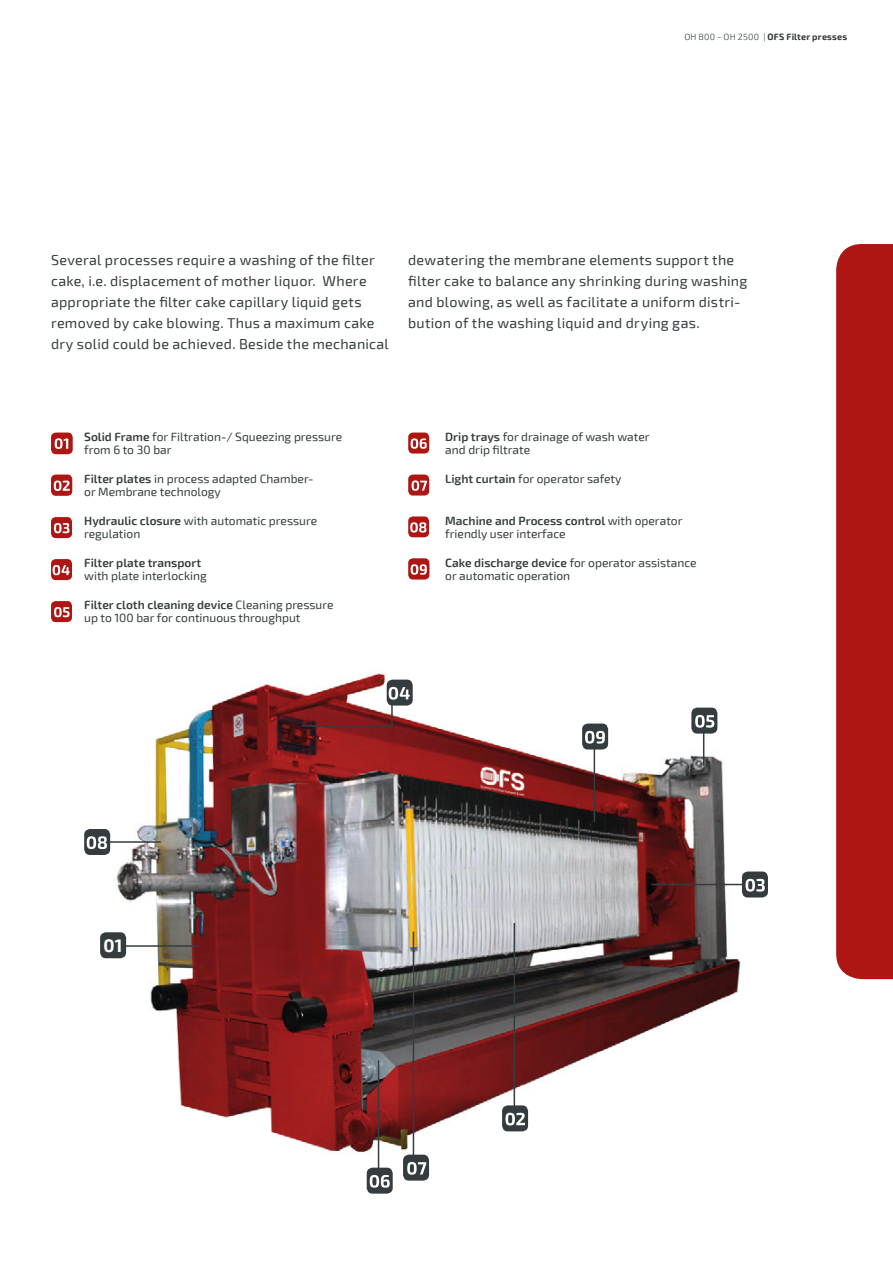
<style>
.page{position:relative;width:893px;height:1263px;background:#fff}
.page>*{position:absolute;margin:0;border:0;box-sizing:border-box;transform-origin:0 0}
.t1{font:700 17.85px "Exo 2";color:#fff}
.t2{font:14.25px/21px "Exo 2";letter-spacing:.015em;color:#343c3f}
.t3{font:12px/12.8px "Exo 2";color:#343c3f}
.t4{font:600 12px "Exo 2";color:#343c3f}
.t5{font:700 9px "Exo 2";letter-spacing:.025em;color:#343c3f}
.s1{font-weight:300}
.s2{font-weight:600}
.s3{font-weight:400}
</style>
<div class="page">
<img style="left:85px;top:673px;width:683px;height:494px">
<div style="left:100px;top:932px;width:26px;height:26px;background:#343c3f;border-radius:6px"></div>
<div style="left:691px;top:708px;width:26px;height:26px;background:#343c3f;border-radius:6px"></div>
<svg style="left:695px;top:715px;width:19px;height:13px"></svg>
<div style="left:367px;top:1167px;width:26px;height:26px;background:#343c3f;border-radius:6px"></div>
<svg style="left:370px;top:1175px;width:20px;height:13px"></svg>
<div style="left:51px;top:432px;width:22px;height:22px;background:#ae1614;border-radius:5px"></div>
<svg style="left:55px;top:438px;width:13px;height:11px"></svg>
<div style="left:51px;top:474px;width:21px;height:22px;background:#ae1614;border-radius:5px"></div>
<svg style="left:54px;top:480px;width:16px;height:11px"></svg>
<div style="left:51px;top:517px;width:21px;height:21px;background:#ae1614;border-radius:5px"></div>
<svg style="left:54px;top:523px;width:15px;height:10px"></svg>
<div style="left:51px;top:559px;width:21px;height:21px;background:#ae1614;border-radius:5px"></div>
<svg style="left:53px;top:565px;width:17px;height:10px"></svg>
<div style="left:51px;top:601px;width:21px;height:21px;background:#ae1614;border-radius:5px"></div>
<svg style="left:54px;top:607px;width:16px;height:10px"></svg>
<div style="left:408px;top:432px;width:21px;height:21px;background:#ae1614;border-radius:5px"></div>
<svg style="left:411px;top:438px;width:16px;height:11px"></svg>
<div style="left:408px;top:474px;width:21px;height:21px;background:#ae1614;border-radius:5px"></div>
<svg style="left:412px;top:480px;width:15px;height:11px"></svg>
<div style="left:408px;top:516px;width:21px;height:21px;background:#ae1614;border-radius:5px"></div>
<svg style="left:410px;top:522px;width:16px;height:11px"></svg>
<div style="left:408px;top:558px;width:21px;height:21px;background:#ae1614;border-radius:5px"></div>
<svg style="left:411px;top:564px;width:16px;height:11px"></svg>
<hr style="left:101px;top:841px;width:60px;height:2px;background:#343c3f">
<hr style="left:122px;top:945px;width:77px;height:2px;background:#343c3f">
<hr style="left:703px;top:731px;width:1px;height:34px;background:#343c3f">
<hr style="left:651px;top:884px;width:97px;height:1px;background:#343c3f">
<hr style="left:378px;top:1060px;width:1px;height:116px;background:#343c3f">
<hr style="left:413px;top:932px;width:1px;height:235px;background:#343c3f">
<hr style="left:514px;top:923px;width:1px;height:195px;background:#343c3f">
<hr style="left:594px;top:736px;width:1px;height:86px;background:#343c3f">
<hr style="left:391px;top:694px;width:2px;height:32px;background:#343c3f">
<hr style="left:302px;top:725px;width:89px;height:1px;background:#343c3f">
<div style="left:84px;top:829px;width:26px;height:26px;background:#343c3f;border-radius:6px"></div>
<svg style="left:87px;top:836px;width:20px;height:13px"></svg>
<div style="left:387px;top:680px;width:26px;height:25px;background:#343c3f;border-radius:6px"></div>
<svg style="left:389px;top:687px;width:21px;height:13px"></svg>
<div style="left:403px;top:1155px;width:26px;height:25px;background:#343c3f;border-radius:6px"></div>
<svg style="left:407px;top:1162px;width:19px;height:13px"></svg>
<div style="left:502px;top:1105px;width:26px;height:26px;background:#343c3f;border-radius:6px"></div>
<svg style="left:505px;top:1113px;width:20px;height:12px"></svg>
<div style="left:582px;top:723px;width:26px;height:26px;background:#343c3f;border-radius:6px"></div>
<svg style="left:585px;top:731px;width:20px;height:13px"></svg>
<div style="left:742px;top:871px;width:26px;height:26px;background:#343c3f;border-radius:6px"></div>
<svg style="left:745px;top:879px;width:20px;height:12px"></svg>
<div style="left:836px;top:244px;width:57px;height:735px;background:#ae1614"></div>
<p class="t5" style="left:684px;top:32px;width:164px"><span class="s1">OH 800 - OH 2500 |</span> OFS Filter presses</p>
<p class="t2" style="left:51px;top:250px;width:339px">Several processes require a washing of the filter cake, i.e. displacement of mother liquor. Where appropriate the filter cake capillary liquid gets removed by cake blowing. Thus a maximum cake dry solid could be achieved. Beside the mechanical</p>
<p class="t2" style="left:408px;top:250px;width:341px">dewatering the membrane elements support the filter cake to balance any shrinking during washing and blowing, as well as facilitate a uniform distri&shy;bution of the washing liquid and drying gas.</p>
<p class="t3" style="left:84px;top:431px;width:259px"><span class="s2">Solid Frame</span> for Filtration-/ Squeezing pressure from 6 to 30 bar</p>
<p class="t3" style="left:84px;top:473px;width:231px"><span class="s2">Filter plates</span> in process adapted Chamber-</p>
<p class="t3" style="left:84px;top:485px;width:138px">or Membrane technology</p>
<p class="t3" style="left:84px;top:515px;width:234px"><span class="s2">Hydraulic closure</span> with automatic pressure</p>
<p class="t3" style="left:84px;top:528px;width:58px">regulation</p>
<p class="t4" style="left:84px;top:556px;width:118px">Filter plate transport</p>
<p class="t3" style="left:84px;top:570px;width:124px">with plate interlocking</p>
<p class="t4" style="left:84px;top:598px;width:251px">Filter cloth cleaning device <span class="s3">Cleaning pressure</span></p>
<p class="t3" style="left:84px;top:612px;width:218px">up to 100 bar for continuous throughput</p>
<p class="t3" style="left:445px;top:431px;width:206px"><span class="s2">Drip trays</span> for drainage of wash water</p>
<p class="t3" style="left:445px;top:443px;width:86px">and drip filtrate</p>
<p class="t3" style="left:445px;top:473px;width:178px"><span class="s2">Light curtain</span> for operator safety</p>
<p class="t4" style="left:445px;top:514px;width:239px">Machine and Process control <span class="s3">with operator</span></p>
<p class="t3" style="left:445px;top:527px;width:122px">friendly user interface</p>
<p class="t3" style="left:445px;top:557px;width:253px"><span class="s2">Cake discharge device</span> for operator assistance</p>
<p class="t3" style="left:445px;top:569px;width:127px">or automatic operation</p>
<p class="t1" style="left:104px;top:935px;width:20px">01</p>
</div>
